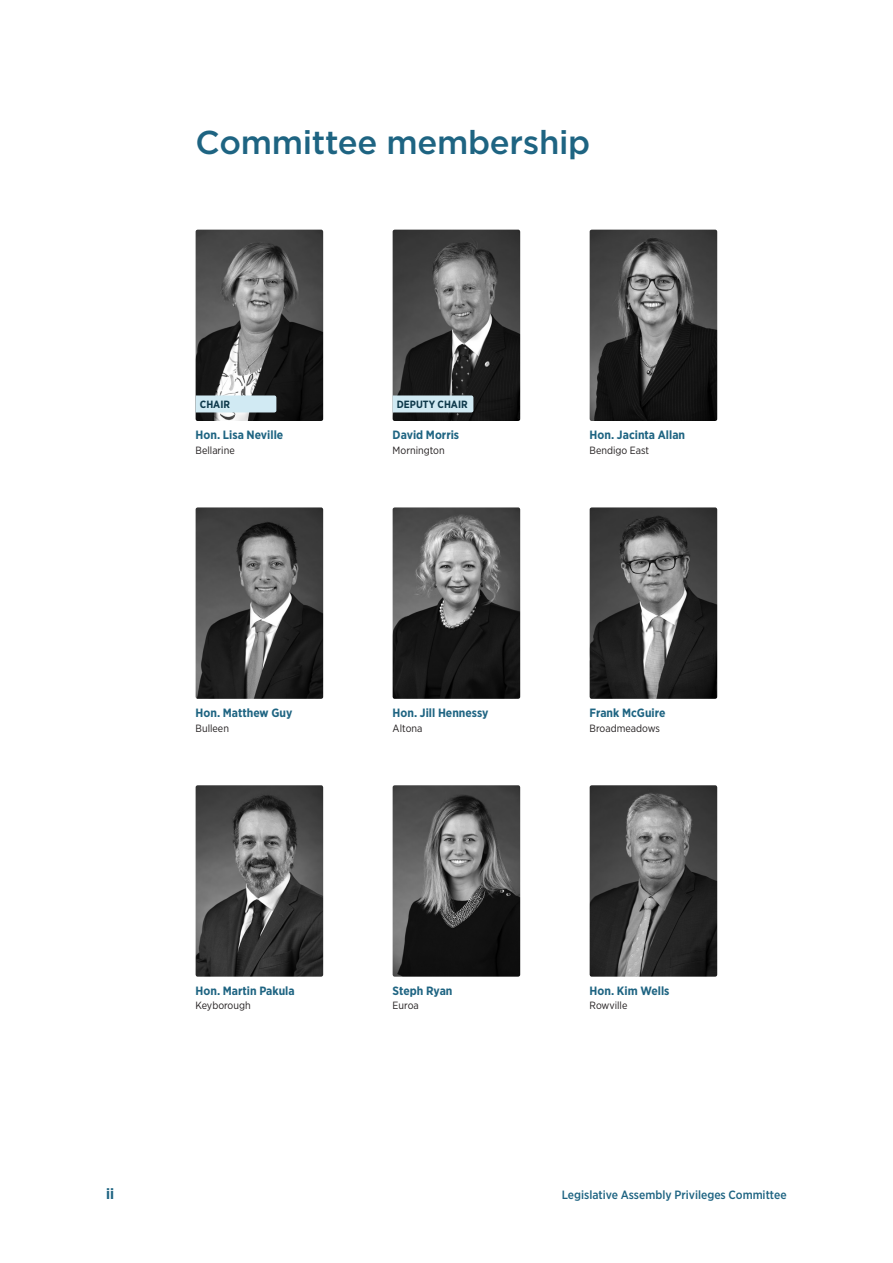
<style>
.page{position:relative;width:893px;height:1263px;background:#fff}
.page>*{position:absolute;margin:0;border:0;box-sizing:border-box;transform-origin:0 0}
.Prelims_Heading_1{font:500 33px "Gotham";letter-spacing:-.01em;color:#1e6482}
.t1{font:700 15px "Gotham Narrow";color:#1e6482}
.Prelims_Member_Name{font:700 12px "Gotham Narrow";color:#1e6482}
.t2{font:500 12px "Gotham Narrow";color:#1e6482}
.Prelims_Member_for{font:10.5px "Gotham Narrow";color:#231f20}
.Prelims_Member_Posit{font:700 10.5px "Gotham Narrow";color:#0e394b}
</style>
<div class="page">
<img style="left:196px;top:230px;width:127px;height:191px">
<img style="left:393px;top:507px;width:127px;height:192px">
<img style="left:590px;top:785px;width:127px;height:192px">
<img style="left:590px;top:230px;width:127px;height:191px">
<img style="left:196px;top:785px;width:127px;height:192px">
<img style="left:393px;top:230px;width:127px;height:191px">
<img style="left:590px;top:507px;width:127px;height:192px">
<img style="left:196px;top:507px;width:127px;height:192px">
<img style="left:393px;top:785px;width:127px;height:192px">
<svg style="left:196px;top:395px;width:80px;height:17px"></svg>
<svg style="left:393px;top:395px;width:80px;height:17px"></svg>
<p class="Prelims_Heading_1" style="left:196px;top:121px;width:396px">Committee membership</p>
<p class="Prelims_Member_Posit" style="left:200px;top:398px;width:32px">CHAIR</p>
<p class="Prelims_Member_Posit" style="left:397px;top:398px;width:72px">DEPUTY CHAIR</p>
<p class="Prelims_Member_Name" style="left:196px;top:427px;width:89px">Hon. Lisa Neville</p>
<p class="Prelims_Member_for" style="left:196px;top:444px;width:41px">Bellarine</p>
<p class="Prelims_Member_Name" style="left:393px;top:427px;width:68px">David Morris</p>
<p class="Prelims_Member_for" style="left:393px;top:444px;width:54px">Mornington</p>
<p class="Prelims_Member_Name" style="left:590px;top:427px;width:97px">Hon. Jacinta Allan</p>
<p class="Prelims_Member_for" style="left:590px;top:444px;width:61px">Bendigo East</p>
<p class="Prelims_Member_Name" style="left:196px;top:705px;width:98px">Hon. Matthew Guy</p>
<p class="Prelims_Member_for" style="left:196px;top:721px;width:35px">Bulleen</p>
<p class="Prelims_Member_Name" style="left:393px;top:705px;width:97px">Hon. Jill Hennessy</p>
<p class="Prelims_Member_for" style="left:393px;top:721px;width:31px">Altona</p>
<p class="Prelims_Member_Name" style="left:590px;top:705px;width:77px">Frank McGuire</p>
<p class="Prelims_Member_for" style="left:590px;top:721px;width:72px">Broadmeadows</p>
<p class="Prelims_Member_Name" style="left:196px;top:983px;width:101px">Hon. Martin Pakula</p>
<p class="Prelims_Member_for" style="left:196px;top:999px;width:57px">Keyborough</p>
<p class="Prelims_Member_Name" style="left:393px;top:983px;width:61px">Steph Ryan</p>
<p class="Prelims_Member_for" style="left:393px;top:999px;width:28px">Euroa</p>
<p class="Prelims_Member_Name" style="left:590px;top:983px;width:81px">Hon. Kim Wells</p>
<p class="Prelims_Member_for" style="left:590px;top:999px;width:39px">Rowville</p>
<p class="t1" style="left:106px;top:1184px;width:10px">ii</p>
<p class="t2" style="left:562px;top:1187px;width:226px">Legislative Assembly Privileges Committee</p>
</div>
